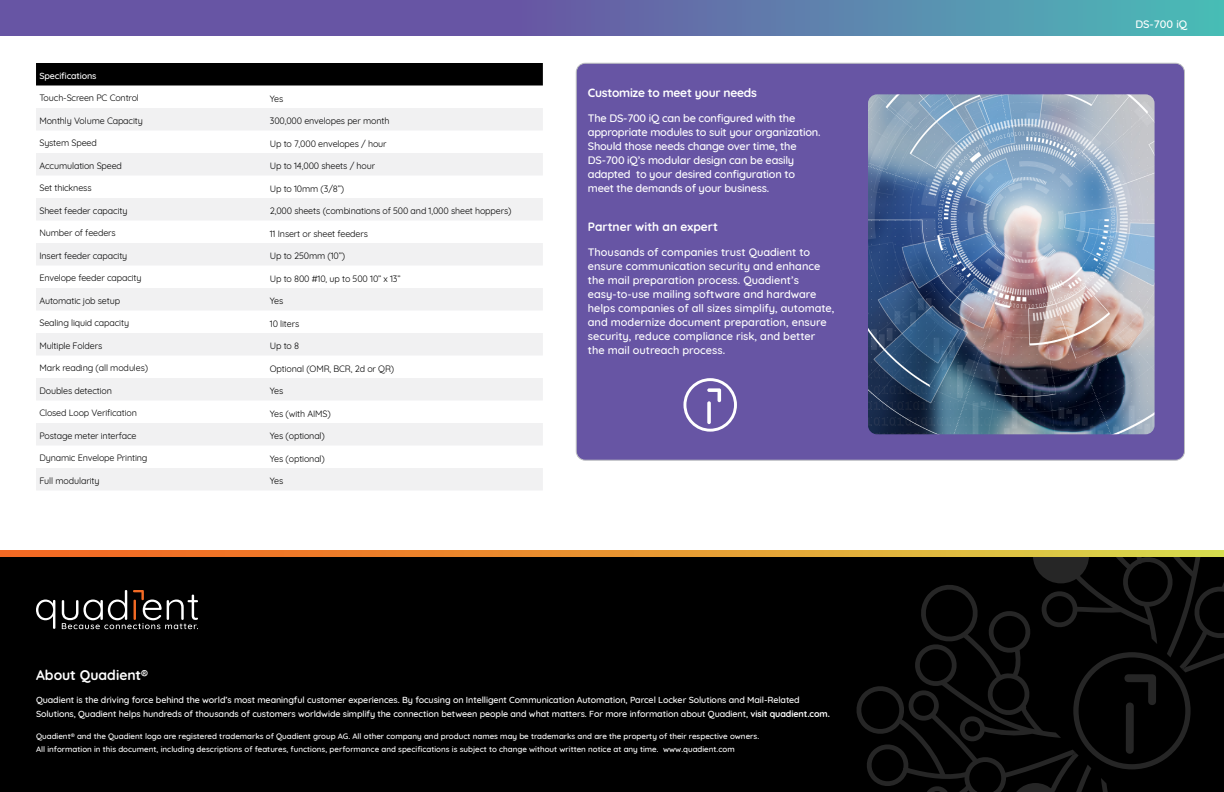
<style>
.page{position:relative;width:1224px;height:792px;background:#fff}
.page>*{position:absolute;margin:0;border:0;box-sizing:border-box;transform-origin:0 0}
.t1{font:700 13.9px "Quicksand";color:#fff}
.t2{font:700 12px "Quicksand";letter-spacing:-.02em;color:#fff}
.t3{font:700 12px "Quicksand";color:#fff}
.t4{font:500 11px/14px "Quicksand";color:#fff}
.t5{font:500 11px/14px "Quicksand";letter-spacing:-.02em;color:#fff}
.t6{font:9px "Quicksand";letter-spacing:-.015em;color:#000}
.t7{font:500 9px/14px "Quicksand";letter-spacing:-.01em;color:#fff}
.t8{font:500 8px/13px "Quicksand";color:#fff}
.s1{font-weight:700}
</style>
<div class="page">
<div style="left:0;top:550px;width:1224px;height:45px;background:linear-gradient(to right,#f55d1e,#d9d549)"></div>
<div style="left:36px;top:63px;width:507px;height:23px;background:#000"></div>
<svg style="left:36px;top:108px;width:507px;height:382px;fill:#f1f1f2"></svg>
<div style="left:576px;top:63px;width:608px;height:397px;background:#6755a4;border-radius:9px"></div>
<div style="left:0;top:557px;width:1224px;height:235px;background:#000"></div>
<svg style="left:856px;top:557px;width:368px;height:235px"></svg>
<svg style="left:36px;top:600px;width:19px;height:29px"></svg>
<svg style="left:62px;top:590px;width:136px;height:39px"></svg>
<svg style="left:0;top:0;width:1224px;height:36px;background:#5f73a9"></svg>
<img style="left:868px;top:94px;width:287px;height:340px">
<svg style="left:683px;top:378px;width:54px;height:54px"></svg>
<p class="t7" style="left:39px;top:68px;width:59px">Specifications</p>
<p class="t6" style="left:39px;top:91px;width:101px">Touch-Screen PC Control</p>
<p class="t6" style="left:270px;top:91px;width:15px">Yes</p>
<p class="t6" style="left:39px;top:114px;width:105px">Monthly Volume Capacity</p>
<p class="t6" style="left:270px;top:114px;width:121px">300,000 envelopes per month</p>
<p class="t6" style="left:39px;top:136px;width:59px">System Speed</p>
<p class="t6" style="left:270px;top:136px;width:118px">Up to 7,000 envelopes / hour</p>
<p class="t6" style="left:39px;top:159px;width:84px">Accumulation Speed</p>
<p class="t6" style="left:270px;top:159px;width:107px">Up to 14,000 sheets / hour</p>
<p class="t6" style="left:39px;top:181px;width:54px">Set thickness</p>
<p class="t6" style="left:270px;top:181px;width:76px">Up to 10mm (3/8”)</p>
<p class="t6" style="left:39px;top:204px;width:90px">Sheet feeder capacity</p>
<p class="t6" style="left:270px;top:204px;width:243px">2,000 sheets (combinations of 500 and 1,000 sheet hoppers)</p>
<p class="t6" style="left:39px;top:226px;width:78px">Number of feeders</p>
<p class="t6" style="left:270px;top:226px;width:100px">11 Insert or sheet feeders</p>
<p class="t6" style="left:39px;top:249px;width:89px">Insert feeder capacity</p>
<p class="t6" style="left:270px;top:249px;width:77px">Up to 250mm (10”)</p>
<p class="t6" style="left:39px;top:271px;width:104px">Envelope feeder capacity</p>
<p class="t6" style="left:270px;top:271px;width:132px">Up to 800 #10, up to 500 10” x 13”</p>
<p class="t6" style="left:39px;top:294px;width:82px">Automatic job setup</p>
<p class="t6" style="left:270px;top:294px;width:15px">Yes</p>
<p class="t6" style="left:39px;top:316px;width:91px">Sealing liquid capacity</p>
<p class="t6" style="left:270px;top:316px;width:31px">10 liters</p>
<p class="t6" style="left:39px;top:339px;width:64px">Multiple Folders</p>
<p class="t6" style="left:270px;top:339px;width:31px">Up to 8</p>
<p class="t6" style="left:39px;top:361px;width:110px">Mark reading (all modules)</p>
<p class="t6" style="left:270px;top:361px;width:126px">Optional (OMR, BCR, 2d or QR)</p>
<p class="t6" style="left:39px;top:384px;width:74px">Doubles detection</p>
<p class="t6" style="left:270px;top:384px;width:15px">Yes</p>
<p class="t6" style="left:39px;top:406px;width:99px">Closed Loop Verification</p>
<p class="t6" style="left:270px;top:406px;width:63px">Yes (with AIMS)</p>
<p class="t6" style="left:39px;top:429px;width:99px">Postage meter interface</p>
<p class="t6" style="left:270px;top:429px;width:57px">Yes (optional)</p>
<p class="t6" style="left:39px;top:451px;width:110px">Dynamic Envelope Printing</p>
<p class="t6" style="left:270px;top:451px;width:57px">Yes (optional)</p>
<p class="t6" style="left:39px;top:474px;width:62px">Full modularity</p>
<p class="t6" style="left:270px;top:474px;width:15px">Yes</p>
<h2 class="t2" style="left:588px;top:83px;width:171px">Customize to meet your needs</h2>
<p class="t5" style="left:588px;top:110px;width:234px">The DS-700 iQ can be configured with the appropriate modules to suit your organization.<br>Should those needs change over time, the DS-700 iQ’s modular design can be easily adapted to your desired configuration to meet the demands of your business.</p>
<h2 class="t3" style="left:588px;top:217px;width:132px">Partner with an expert</h2>
<p class="t4" style="left:588px;top:245px;width:248px">Thousands of companies trust Quadient to ensure communication security and enhance the mail preparation process. Quadient’s easy-to-use mailing software and hardware helps companies of all sizes simplify, automate, and modernize document preparation, ensure security, reduce compliance risk, and better the mail outreach process.</p>
<h1 class="t1" style="left:36px;top:663px;width:114px">About Quadient®</h1>
<p class="t7" style="left:36px;top:692px;width:795px">Quadient is the driving force behind the world’s most meaningful customer experiences. By focusing on Intelligent Communication Automation, Parcel Locker Solutions and Mail-Related<br>Solutions, Quadient helps hundreds of thousands of customers worldwide simplify the connection between people and what matters. For more information about Quadient, <span class="s1">visit quadient.com.</span></p>
<p class="t8" style="left:36px;top:729px;width:725px">Quadient® and the Quadient logo are registered trademarks of Quadient group AG. All other company and product names may be trademarks and are the property of their respective owners.<br>All information in this document, including descriptions of features, functions, performance and specifications is subject to change without written notice at any time. www.quadient.com</p>
<p class="t4" style="left:1135px;top:16px;width:53px">DS-700 iQ</p>
</div>
